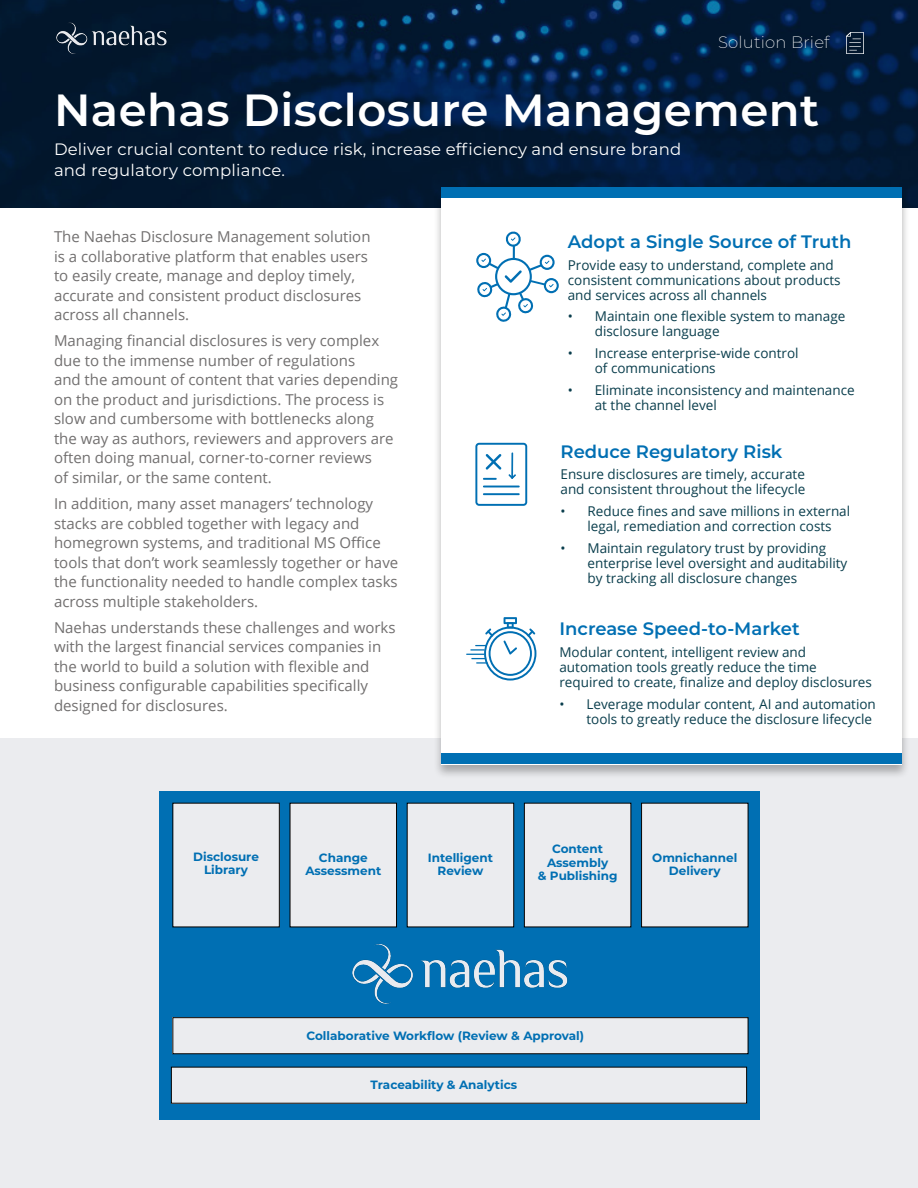
<style>
.page{position:relative;width:918px;height:1188px;background:#fff}
.page>*{position:absolute;margin:0;border:0;box-sizing:border-box;transform-origin:0 0}
.t1{font:600 45px "Montserrat";letter-spacing:.01em;color:#fff}
.t2{font:600 18px "Montserrat";color:#006fb3}
.t3{font:16.5px/21px "Montserrat";letter-spacing:.01em;color:#fff}
.t4{font:200 16.5px "Montserrat";letter-spacing:.01em;color:#fff}
.t5{font:15px/19.5px "Open Sans";color:#716f6f}
.t6{font:13.5px/15px "Open Sans";color:#093d4c}
.t7{font:700 12px/13.5px "Montserrat";color:#006fb3;text-align:center}
</style>
<div class="page">
<div style="left:0;top:739px;width:918px;height:449px;background:#ebecef"></div>
<div style="left:159px;top:792px;width:600px;height:328px;background:#006fb3"></div>
<svg style="left:0;top:0;width:918px;height:207px;background:#021a38"></svg>
<div style="left:433px;top:189px;width:477px;height:591px;background:#000;opacity:.3"></div>
<div style="left:442px;top:190px;width:460px;height:575px;background:#fff"></div>
<img style="left:54px;top:22px;width:113px;height:32px">
<svg style="left:475px;top:443px;width:52px;height:63px"></svg>
<svg style="left:466px;top:617px;width:70px;height:64px"></svg>
<div style="left:442px;top:188px;width:460px;height:10px;background:#006fb3"></div>
<svg style="left:846px;top:32px;width:18px;height:22px"></svg>
<div style="left:442px;top:753px;width:460px;height:11px;background:#006fb3"></div>
<div style="left:642px;top:803px;width:106px;height:124px;background:#ebecef"></div>
<div style="left:524px;top:803px;width:107px;height:124px;background:#ebecef"></div>
<div style="left:407px;top:803px;width:107px;height:124px;background:#ebecef"></div>
<div style="left:290px;top:803px;width:107px;height:124px;background:#ebecef"></div>
<div style="left:173px;top:803px;width:106px;height:124px;background:#ebecef"></div>
<img style="left:352px;top:944px;width:216px;height:60px">
<div style="left:173px;top:1018px;width:575px;height:36px;background:#ebecef"></div>
<div style="left:172px;top:1017px;width:576px;height:37px;border:1px solid #000"></div>
<div style="left:171px;top:1067px;width:576px;height:36px;background:#ebecef"></div>
<svg style="left:476px;top:231px;width:83px;height:91px"></svg>
<p class="t4" style="left:718px;top:31px;width:113px">Solution Brief</p>
<h1 class="t1" style="left:54px;top:78px;width:767px">Naehas Disclosure Management</h1>
<p class="t3" style="left:54px;top:138px;width:629px">Deliver crucial content to reduce risk, increase efficiency and ensure brand and regulatory compliance.</p>
<p class="t5" style="left:54px;top:226px;width:318px">The Naehas Disclosure Management solution is a collaborative platform that enables users to easily create, manage and deploy timely, accurate and consistent product disclosures across all channels.</p>
<p class="t5" style="left:54px;top:331px;width:346px">Managing financial disclosures is very complex due to the immense number of regulations<br>and the amount of content that varies depending on the product and jurisdictions. The process is slow and cumbersome with bottlenecks along the way as authors, reviewers and approvers are often doing manual, corner-to-corner reviews<br>of similar, or the same content.</p>
<p class="t5" style="left:54px;top:493px;width:346px">In addition, many asset managers’ technology stacks are cobbled together with legacy and homegrown systems, and traditional MS Office tools that don’t work seamlessly together or have the functionality needed to handle complex tasks across multiple stakeholders.</p>
<p class="t5" style="left:54px;top:617px;width:343px">Naehas understands these challenges and works with the largest financial services companies in the world to build a solution with flexible and business configurable capabilities specifically designed for disclosures.</p>
<p class="t2" style="left:568px;top:229px;width:285px">Adopt a Single Source of Truth</p>
<p class="t6" style="left:568px;top:257px;width:274px">Provide easy to understand, complete and consistent communications about products and services across all channels</p>
<p class="t6" style="left:595px;top:309px;width:252px;text-indent:-27px">• Maintain one flexible system to manage disclosure language</p>
<p class="t6" style="left:595px;top:346px;width:205px;text-indent:-27px">• Increase enterprise-wide control of communications</p>
<p class="t6" style="left:595px;top:382px;width:261px;text-indent:-27px">• Eliminate inconsistency and maintenance at the channel level</p>
<p class="t2" style="left:561px;top:439px;width:223px">Reduce Regulatory Risk</p>
<p class="t6" style="left:561px;top:467px;width:246px">Ensure disclosures are timely, accurate and consistent throughout the lifecycle</p>
<p class="t6" style="left:588px;top:503px;width:264px;text-indent:-27px">• Reduce fines and save millions in external legal, remediation and correction costs</p>
<p class="t6" style="left:588px;top:540px;width:261px;text-indent:-27px">• Maintain regulatory trust by providing enterprise level oversight and auditability by tracking all disclosure changes</p>
<p class="t2" style="left:559px;top:616px;width:242px">Increase Speed-to-Market</p>
<p class="t6" style="left:559px;top:644px;width:314px">Modular content, intelligent review and automation tools greatly reduce the time required to create, finalize and deploy disclosures</p>
<p class="t6" style="left:559px;top:696px;width:318px;text-align:right">• Leverage modular content, AI and automation tools to greatly reduce the disclosure lifecycle</p>
<p class="t7" style="left:193px;top:849px;width:67px">Disclosure<br>Library</p>
<p class="t7" style="left:305px;top:850px;width:77px">Change<br>Assessment</p>
<p class="t7" style="left:428px;top:850px;width:67px">Intelligent<br>Review</p>
<p class="t7" style="left:538px;top:842px;width:81px">Content<br>Assembly<br>&amp; Publishing</p>
<p class="t7" style="left:652px;top:850px;width:87px">Omnichannel<br>Delivery</p>
<p class="t7" style="left:307px;top:1028px;width:279px">Collaborative Workflow (Review &amp; Approval)</p>
<p class="t7" style="left:371px;top:1077px;width:148px">Traceability &amp; Analytics</p>
</div>
